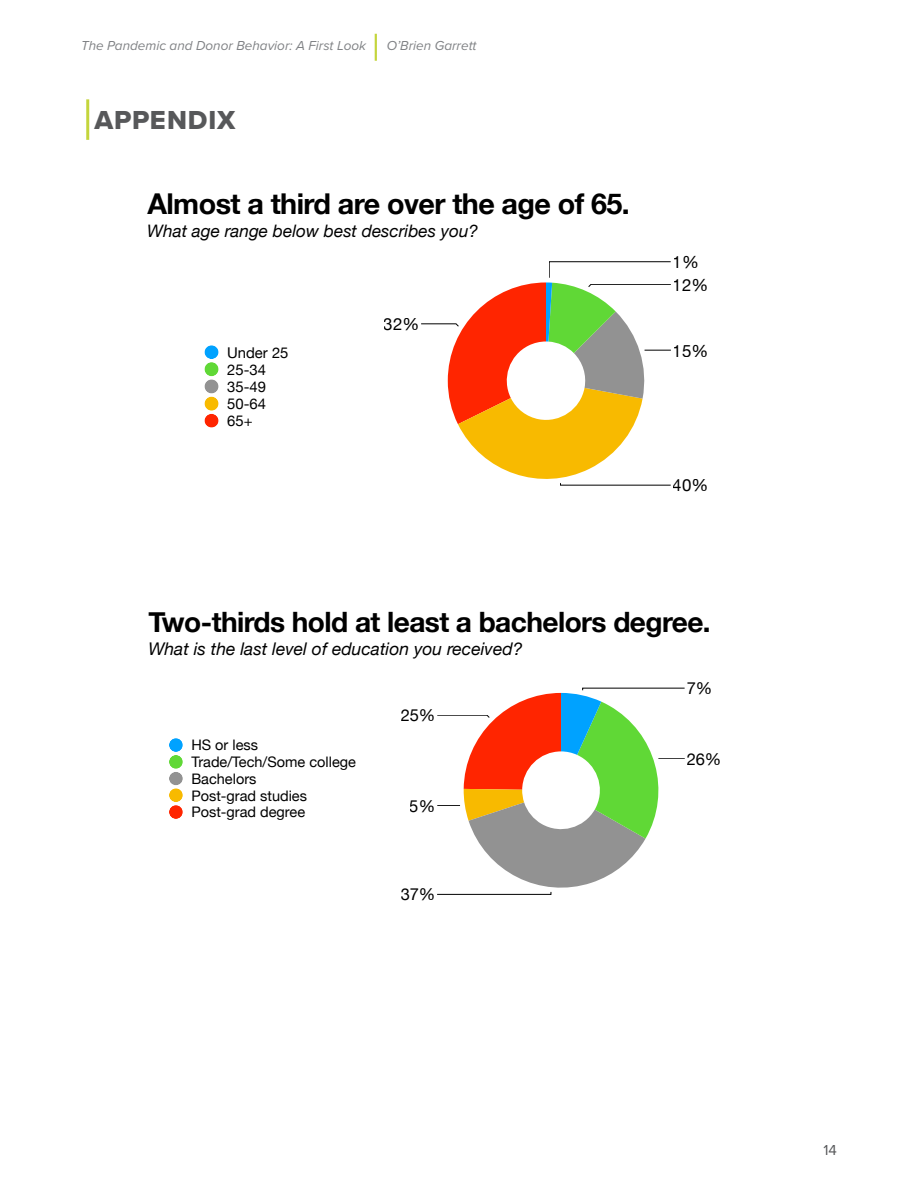
<style>
.page{position:relative;width:918px;height:1188px;background:#fff}
.page>*{position:absolute;margin:0;border:0;box-sizing:border-box;transform-origin:0 0}
.t1{font:700 28.65px "Helvetica Neue";letter-spacing:-.02em;color:#000}
.t2{font:700 28.05px "Helvetica Neue";letter-spacing:-.02em;color:#000}
.Section_Heading{font:27px "Proxima Nova Extrabld";letter-spacing:.03em;color:#57585a}
.t3{font:italic 17.55px "Helvetica Neue";color:#000}
.t4{font:italic 17.25px "Helvetica Neue";color:#000}
.t5{font:16.8px "Helvetica Neue";color:#000}
.t6{font:16.5px "Helvetica Neue";color:#000}
.t7{font:15px "Proxima Nova";color:#57585a}
.t8{font:14.85px/17.1px "Helvetica Neue";color:#000}
.t9{font:14.55px/16.8px "Helvetica Neue";color:#000}
.t10{font:italic 13.5px "Proxima Nova";color:#808285}
</style>
<div class="page">
<hr style="left:375px;top:34px;width:2px;height:27px;background:#c4d53c">
<svg style="left:421px;top:262px;width:250px;height:224px"></svg>
<div style="left:204px;top:345px;width:15px;height:14px;background:#00a2ff;border-radius:50%"></div>
<div style="left:204px;top:362px;width:15px;height:14px;background:#60d836;border-radius:50%"></div>
<div style="left:204px;top:379px;width:15px;height:15px;background:#929292;border-radius:50%"></div>
<div style="left:204px;top:397px;width:15px;height:14px;background:#f8ba00;border-radius:50%"></div>
<div style="left:204px;top:414px;width:15px;height:14px;background:#ff2500;border-radius:50%"></div>
<svg style="left:437px;top:688px;width:248px;height:207px"></svg>
<div style="left:169px;top:738px;width:14px;height:14px;background:#00a2ff;border-radius:50%"></div>
<div style="left:169px;top:755px;width:14px;height:14px;background:#60d836;border-radius:50%"></div>
<div style="left:169px;top:772px;width:14px;height:13px;background:#929292;border-radius:50%"></div>
<div style="left:169px;top:788px;width:14px;height:14px;background:#f8ba00;border-radius:50%"></div>
<div style="left:169px;top:805px;width:14px;height:14px;background:#ff2500;border-radius:50%"></div>
<hr style="left:86px;top:99px;width:3px;height:41px;background:#c4d53c">
<p class="t10" style="left:81px;top:36px;width:287px">The Pandemic and Donor Behavior: A First Look</p>
<p class="t10" style="left:387px;top:36px;width:91px">O’Brien Garrett</p>
<p class="Section_Heading" style="left:94px;top:100px;width:142px">APPENDIX</p>
<p class="t1" style="left:147px;top:182px;width:484px">Almost a third are over the age of 65.</p>
<p class="t4" style="left:147px;top:219px;width:332px">What age range below best describes you?</p>
<p class="t8" style="left:227px;top:345px;width:63px">Under 25<br>25-34<br>35-49<br>50-64<br>65+</p>
<p class="t5" style="left:384px;top:312px;width:37px">32%</p>
<p class="t5" style="left:673px;top:250px;width:28px">1%</p>
<p class="t5" style="left:673px;top:273px;width:37px">12%</p>
<p class="t5" style="left:673px;top:338px;width:37px">15%</p>
<p class="t5" style="left:673px;top:473px;width:37px">40%</p>
<p class="t2" style="left:149px;top:600px;width:564px">Two-thirds hold at least a bachelors degree.</p>
<p class="t3" style="left:148px;top:636px;width:376px">What is the last level of education you received?</p>
<p class="t9" style="left:191px;top:738px;width:166px">HS or less<br>Trade/Tech/Some college<br>Bachelors<br>Post-grad studies<br>Post-grad degree</p>
<p class="t6" style="left:401px;top:704px;width:36px">25%</p>
<p class="t6" style="left:410px;top:794px;width:27px">5%</p>
<p class="t6" style="left:401px;top:883px;width:36px">37%</p>
<p class="t6" style="left:687px;top:676px;width:27px">7%</p>
<p class="t6" style="left:687px;top:747px;width:36px">26%</p>
<p class="t7" style="left:824px;top:1141px;width:15px">14</p>
</div>
